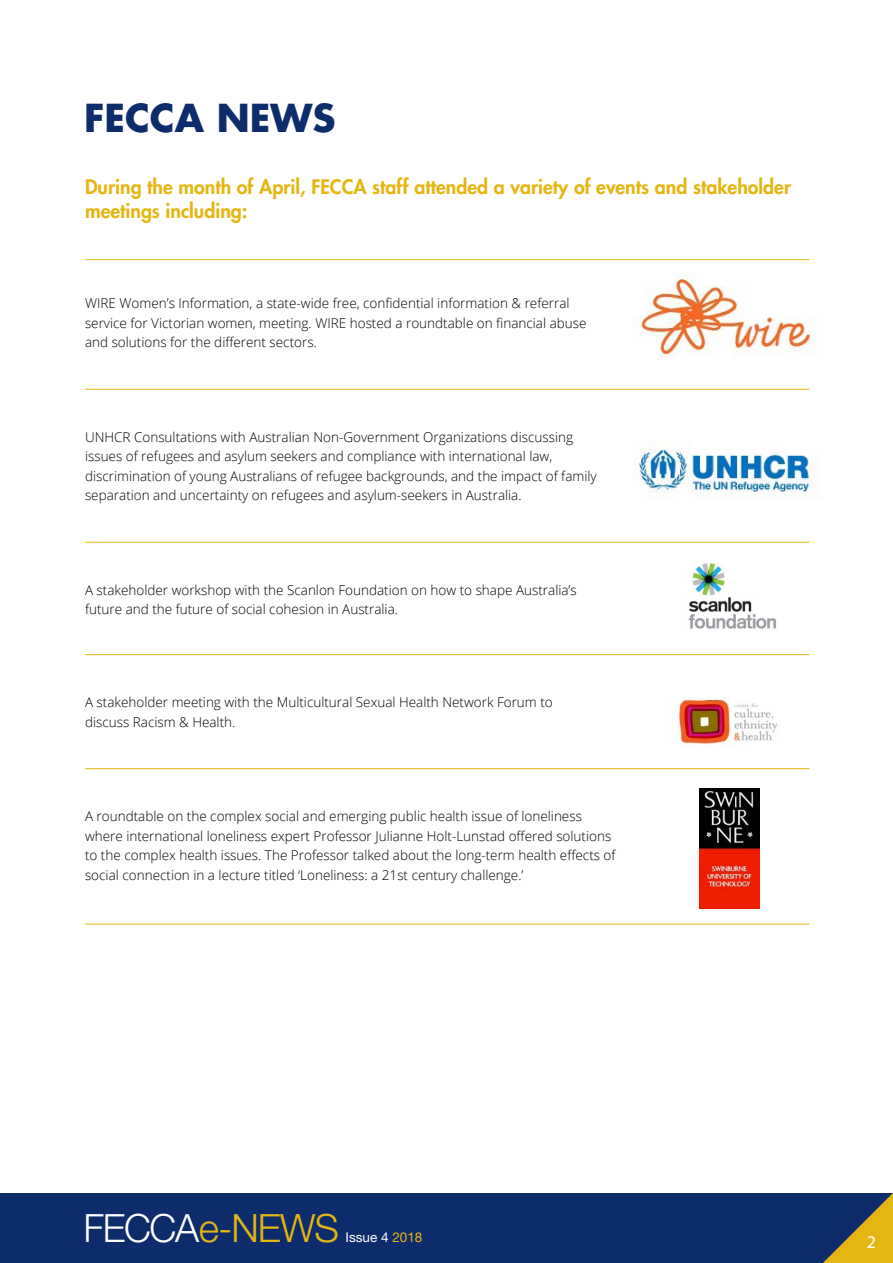
<style>
.page{position:relative;width:893px;height:1263px;background:#fff}
.page>*{position:absolute;margin:0;border:0;box-sizing:border-box;transform-origin:0 0}
.t1{font:300 39px "Helvetica Neue";letter-spacing:-.03em;color:#e5b611}
.t2{font:700 37.5px "Futura";color:#0d2c6b}
.t3{font:800 19.5px/23.4px "Futura";color:#e5b611}
.t4{font:18px "Myriad Pro";color:#fff}
.t5{font:300 13.5px/19.5px "Open Sans";color:#000}
.t6{font:13.5px "Helvetica Neue";color:#fff}
.s1{color:#fff}
.s2{color:#e5b611}
</style>
<div class="page">
<img style="left:632px;top:272px;width:185px;height:86px">
<img style="left:634px;top:442px;width:187px;height:58px">
<img style="left:688px;top:562px;width:89px;height:67px">
<img style="left:673px;top:697px;width:104px;height:49px">
<img style="left:699px;top:788px;width:60px;height:121px">
<hr style="left:85px;top:389px;width:724px;height:1px;background:#e5b611">
<hr style="left:85px;top:259px;width:724px;height:1px;background:#e5b611">
<hr style="left:85px;top:542px;width:724px;height:1px;background:#e5b611">
<hr style="left:85px;top:654px;width:724px;height:1px;background:#e5b611">
<hr style="left:85px;top:768px;width:724px;height:1px;background:#e5b611">
<hr style="left:85px;top:924px;width:724px;height:1px;background:#e5b611">
<div style="left:0;top:1193px;width:893px;height:70px;background:#0d2c6b"></div>
<svg style="left:823px;top:1193px;width:70px;height:70px"></svg>
<h2 class="t2" style="left:84px;top:92px;width:253px">FECCA NEWS</h2>
<h3 class="t3" style="left:85px;top:175px;width:708px">During the month of April, FECCA staff attended a variety of events and stakeholder meetings including:</h3>
<p class="t5" style="left:85px;top:293px;width:503px">WIRE Women’s Information, a state-wide free, confidential information &amp; referral service for Victorian women, meeting. WIRE hosted a roundtable on financial abuse and solutions for the different sectors.</p>
<p class="t5" style="left:85px;top:427px;width:513px">UNHCR Consultations with Australian Non-Government Organizations discussing issues of refugees and asylum seekers and compliance with international law, discrimination of young Australians of refugee backgrounds, and the impact of family separation and uncertainty on refugees and asylum-seekers in Australia.</p>
<p class="t5" style="left:85px;top:580px;width:493px">A stakeholder workshop with the Scanlon Foundation on how to shape Australia’s future and the future of social cohesion in Australia.</p>
<p class="t5" style="left:85px;top:692px;width:469px">A stakeholder meeting with the Multicultural Sexual Health Network Forum to discuss Racism &amp; Health.</p>
<p class="t5" style="left:85px;top:806px;width:532px">A roundtable on the complex social and emerging public health issue of loneliness where international loneliness expert Professor Julianne Holt-Lunstad offered solutions to the complex health issues. The Professor talked about the long-term health effects of social connection in a lecture titled ‘Loneliness: a 21st century challenge.’</p>
<h1 class="t1" style="left:84px;top:1205px;width:257px"><span class="s1">FECCA</span>e-NEWS</h1>
<p class="t6" style="left:346px;top:1229px;width:78px">Issue 4 <span class="s2">2018</span></p>
<h3 class="t4" style="left:867px;top:1231px;width:11px">2</h3>
</div>
